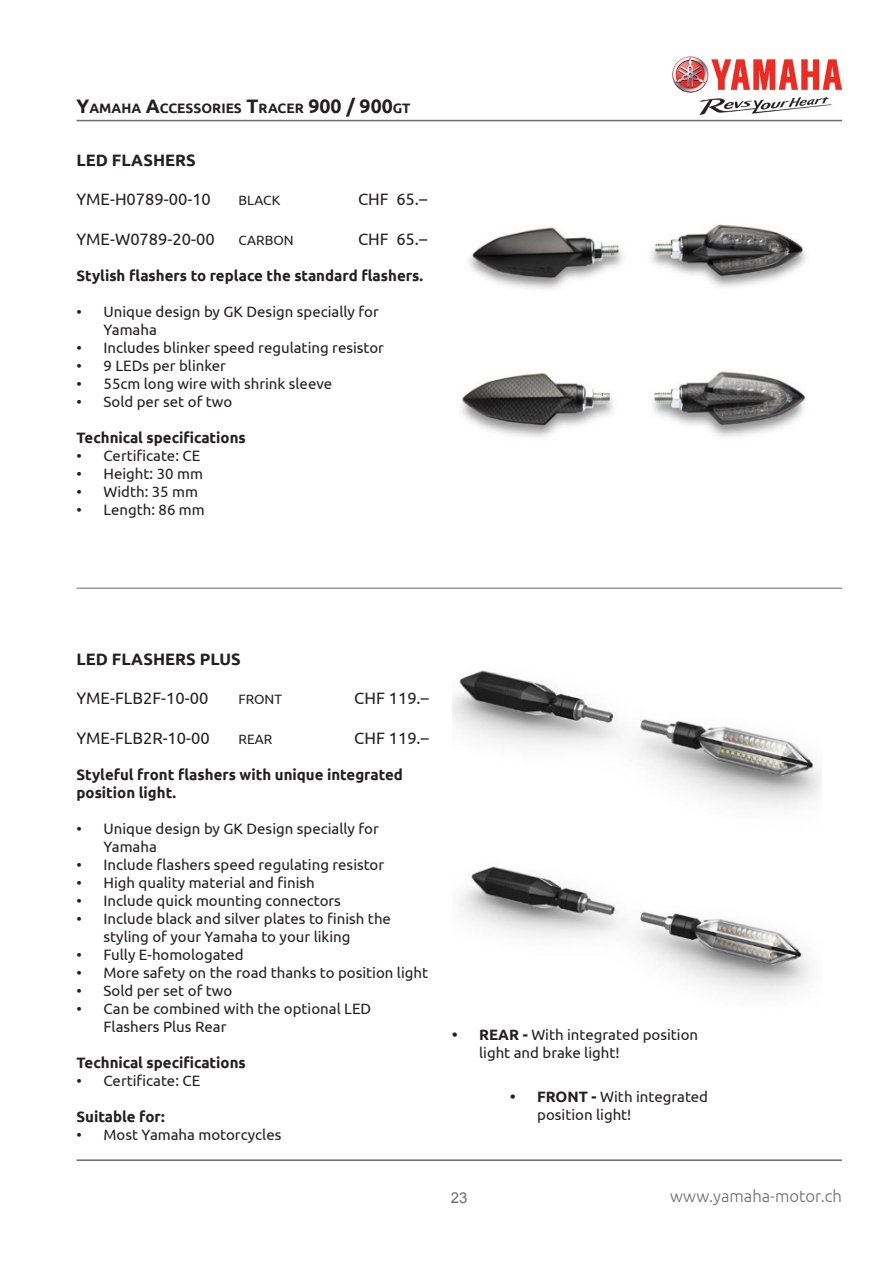
<style>
.page{position:relative;width:893px;height:1263px;background:#fff}
.page>*{position:absolute;margin:0;border:0;box-sizing:border-box;transform-origin:0 0}
.t1{font:16.5px "Ubuntu";color:#231f20}
.t2{font:700 16.5px "Ubuntu";color:#231f20}
.t3{font:300 16.5px "Ubuntu";color:#6b6b6e}
.t4{font:15px/18px "Ubuntu";color:#231f20}
.t5{font:700 15px/18px "Ubuntu";color:#231f20}
.t6{font:15px "Arial";color:#6b6b6e}
.t7{font:700 13.65px "Ubuntu";color:#231f20}
.t8{font:13.5px "Ubuntu";color:#231f20}
.s1{font-size:19.5px}
.s2{font-weight:700}
</style>
<div class="page">
<img style="left:673px;top:56px;width:169px;height:59px">
<hr style="left:77px;top:1159px;width:765px;height:2px;background:#6b6b6e">
<hr style="left:77px;top:120px;width:765px;height:1px;background:#6b6b6e">
<hr style="left:77px;top:588px;width:765px;height:1px;background:#6b6b6e">
<img style="left:469px;top:224px;width:337px;height:65px">
<img style="left:462px;top:371px;width:343px;height:66px">
<img style="left:452px;top:670px;width:370px;height:136px">
<img style="left:460px;top:866px;width:350px;height:127px">
<p class="t7" style="left:77px;top:100px;width:335px"><span class="s1">Y</span>AMAHA <span class="s1">A</span>CCESSORIES <span class="s1">T</span>RACER <span class="s1">900 / 900</span>GT</p>
<p class="t2" style="left:77px;top:150px;width:121px">LED FLASHERS</p>
<p class="t1" style="left:77px;top:189px;width:136px">YME-H0789-00-10</p>
<p class="t8" style="left:239px;top:192px;width:43px">BLACK</p>
<p class="t1" style="left:358px;top:189px;width:71px">CHF 65.–</p>
<p class="t1" style="left:77px;top:229px;width:140px">YME-W0789-20-00</p>
<p class="t8" style="left:239px;top:232px;width:57px">CARBON</p>
<p class="t1" style="left:358px;top:229px;width:71px">CHF 65.–</p>
<p class="t5" style="left:77px;top:266px;width:348px">Stylish flashers to replace the standard flashers.</p>
<p class="t4" style="left:104px;top:302px;width:277px;text-indent:-27px">• Unique design by GK Design specially for<br>Yamaha</p>
<p class="t4" style="left:77px;top:338px;width:309px">• Includes blinker speed regulating resistor</p>
<p class="t4" style="left:77px;top:356px;width:151px">• 9 LEDs per blinker</p>
<p class="t4" style="left:77px;top:374px;width:257px">• 55cm long wire with shrink sleeve</p>
<p class="t4" style="left:77px;top:392px;width:157px">• Sold per set of two</p>
<p class="t5" style="left:77px;top:428px;width:171px">Technical specifications</p>
<p class="t4" style="left:77px;top:446px;width:125px">• Certificate: CE</p>
<p class="t4" style="left:77px;top:464px;width:128px">• Height: 30 mm</p>
<p class="t4" style="left:77px;top:482px;width:123px">• Width: 35 mm</p>
<p class="t4" style="left:77px;top:500px;width:130px">• Length: 86 mm</p>
<p class="t2" style="left:77px;top:649px;width:166px">LED FLASHERS PLUS</p>
<p class="t1" style="left:77px;top:688px;width:133px">YME-FLB2F-10-00</p>
<p class="t8" style="left:239px;top:691px;width:45px">FRONT</p>
<p class="t1" style="left:354px;top:688px;width:76px">CHF 119.–</p>
<p class="t1" style="left:77px;top:728px;width:135px">YME-FLB2R-10-00</p>
<p class="t8" style="left:239px;top:731px;width:35px">REAR</p>
<p class="t1" style="left:354px;top:728px;width:76px">CHF 119.–</p>
<p class="t5" style="left:77px;top:765px;width:328px">Styleful front flashers with unique integrated position light.</p>
<p class="t4" style="left:104px;top:819px;width:277px;text-indent:-27px">• Unique design by GK Design specially for<br>Yamaha</p>
<p class="t4" style="left:77px;top:855px;width:309px">• Include flashers speed regulating resistor</p>
<p class="t4" style="left:77px;top:873px;width:240px">• High quality material and finish</p>
<p class="t4" style="left:77px;top:891px;width:266px">• Include quick mounting connectors</p>
<p class="t4" style="left:104px;top:909px;width:289px;text-indent:-27px">• Include black and silver plates to finish the styling of your Yamaha to your liking</p>
<p class="t4" style="left:77px;top:945px;width:169px">• Fully E-homologated</p>
<p class="t4" style="left:77px;top:963px;width:353px">• More safety on the road thanks to position light</p>
<p class="t4" style="left:77px;top:981px;width:157px">• Sold per set of two</p>
<p class="t4" style="left:104px;top:999px;width:269px;text-indent:-27px">• Can be combined with the optional LED<br>Flashers Plus Rear</p>
<p class="t5" style="left:77px;top:1053px;width:171px">Technical specifications</p>
<p class="t4" style="left:77px;top:1071px;width:125px">• Certificate: CE</p>
<p class="t5" style="left:77px;top:1107px;width:90px">Suitable for:</p>
<p class="t4" style="left:77px;top:1125px;width:206px">• Most Yamaha motorcycles</p>
<p class="t4" style="left:479px;top:1025px;width:220px;text-indent:-27px"><span class="s2">• REAR -</span> With integrated position light and brake light!</p>
<p class="t4" style="left:537px;top:1087px;width:172px;text-indent:-27px"><span class="s2">• FRONT -</span> With integrated position light!</p>
<p class="t6" style="left:451px;top:1187px;width:18px">23</p>
<p class="t3" style="left:670px;top:1186px;width:173px">www.yamaha-motor.ch</p>
</div>
